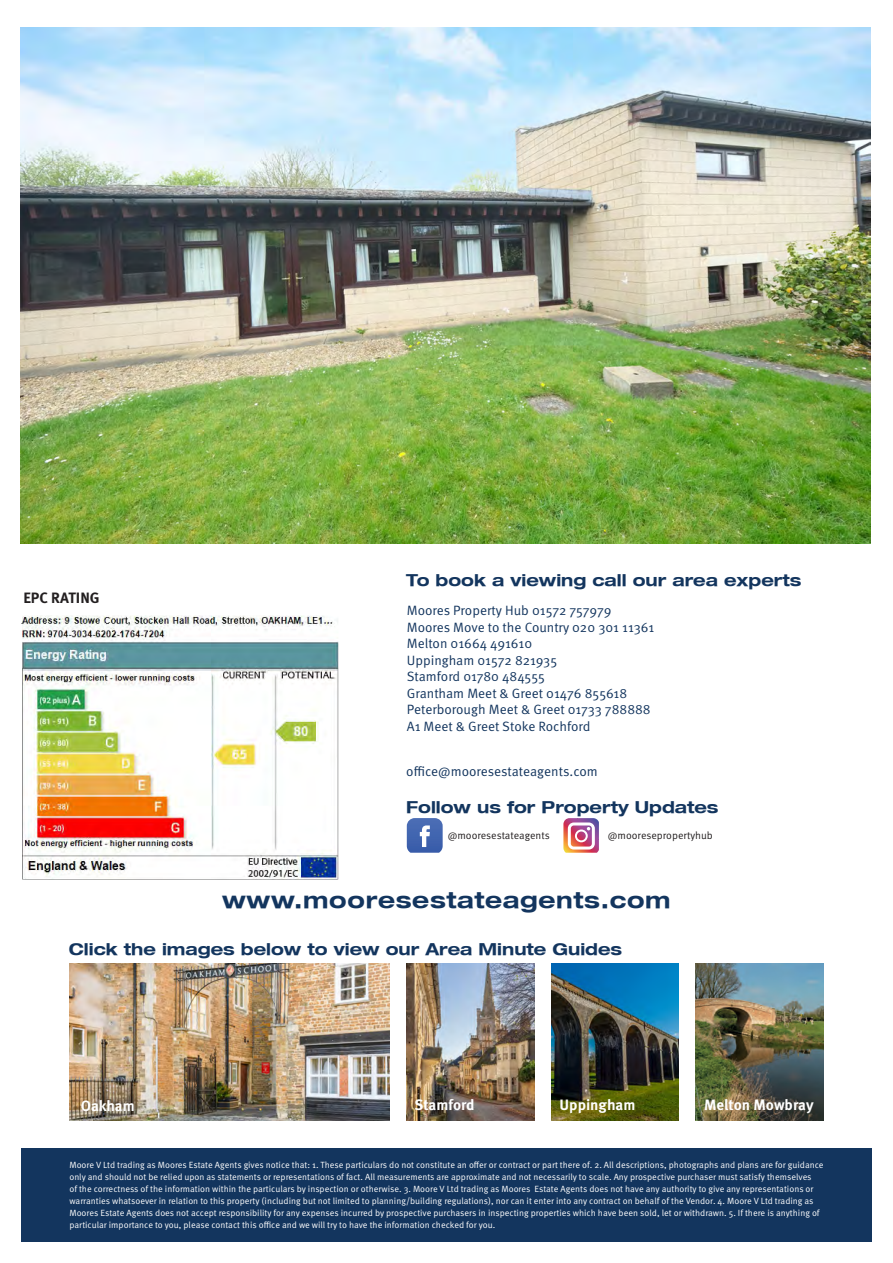
<style>
.page{position:relative;width:893px;height:1263px;background:#fff}
.page>*{position:absolute;margin:0;border:0;box-sizing:border-box;transform-origin:0 0}
.t1{font:700 expanded 22.5px "Helvetica Neue LT";letter-spacing:.03em;color:#13355e}
.t2{font:700 expanded 16.5px "Helvetica Neue LT";color:#13355e}
.t3{font:700 15px "Meta Pro";color:#fff}
.t4{font:700 15px "Meta Pro";color:#231f20}
.t5{font:13.5px "Meta Pro Norm";color:#13355e}
.t6{font:10.5px "Meta Pro Norm";color:#231f20}
.t7{font:9px/12px "Meta Pro Norm";color:#fff}
.s1{font-family:"Helvetica Neue LT53 Ex";font-stretch:normal}
</style>
<div class="page">
<img style="left:21px;top:28px;width:849px;height:516px">
<img style="left:551px;top:963px;width:128px;height:157px">
<img style="left:407px;top:963px;width:127px;height:157px">
<img style="left:69px;top:963px;width:321px;height:157px">
<img style="left:696px;top:963px;width:127px;height:157px">
<div style="left:21px;top:1148px;width:851px;height:94px;background:#13355e"></div>
<svg style="left:407px;top:818px;width:36px;height:35px"></svg>
<svg style="left:563px;top:818px;width:36px;height:35px"></svg>
<img style="left:21px;top:615px;width:318px;height:265px">
<p class="t4" style="left:23px;top:586px;width:78px">EPC RATING</p>
<p class="t2" style="left:406px;top:569px;width:397px">To book a viewing call our area experts</p>
<p class="t5" style="left:407px;top:600px;width:206px">Moores Property Hub 01572 757979</p>
<p class="t5" style="left:407px;top:617px;width:249px">Moores Move to the Country 020 301 11361</p>
<p class="t5" style="left:407px;top:633px;width:127px">Melton 01664 491610</p>
<p class="t5" style="left:407px;top:650px;width:152px">Uppingham 01572 821935</p>
<p class="t5" style="left:407px;top:666px;width:140px">Stamford 01780 484555</p>
<p class="t5" style="left:407px;top:683px;width:222px">Grantham Meet &amp; Greet 01476 855618</p>
<p class="t5" style="left:407px;top:699px;width:245px">Peterborough Meet &amp; Greet 01733 788888</p>
<p class="t5" style="left:407px;top:716px;width:185px">A1 Meet &amp; Greet Stoke Rochford</p>
<p class="t5" style="left:406px;top:761px;width:193px">office@mooresestateagents.com</p>
<p class="t2" style="left:406px;top:796px;width:314px">Follow us for Property Updates</p>
<p class="t6" style="left:448px;top:827px;width:104px">@mooresestateagents</p>
<p class="t6" style="left:608px;top:827px;width:107px">@mooresepropertyhub</p>
<p class="t1" style="left:222px;top:886px;width:450px">www.mooresestateagents.com</p>
<p class="t2" style="left:69px;top:939px;width:555px">Click the <span class="s1">images</span> below to view our Area Minute Guides</p>
<p class="t3" style="left:81px;top:1094px;width:56px">Oakham</p>
<p class="t3" style="left:415px;top:1093px;width:62px">Stamford</p>
<p class="t3" style="left:560px;top:1093px;width:77px">Uppingham</p>
<p class="t3" style="left:704px;top:1093px;width:111px">Melton Mowbray</p>
<p class="t7" style="left:69px;top:1158px;width:756px">Moore V Ltd trading as Moores Estate Agents gives notice that: 1. These particulars do not constitute an offer or contract or part there of. 2. All descriptions, photographs and plans are for guidance only and should not be relied upon as statements or representations of fact. All measurements are approximate and not necessarily to scale. Any prospective purchaser must satisfy themselves<br>of the correctness of the information within the particulars by inspection or otherwise. 3. Moore V Ltd trading as Moores Estate Agents does not have any authority to give any representations or warranties whatsoever in relation to this property (including but not limited to planning/building regulations), nor can it enter into any contract on behalf of the Vendor. 4. Moore V Ltd trading as Moores Estate Agents does not accept responsibility for any expenses incurred by prospective purchasers in inspecting properties which have been sold, let or withdrawn. 5. If there is anything of particular importance to you, please contact this office and we will try to have the information checked for you.</p>
</div>
